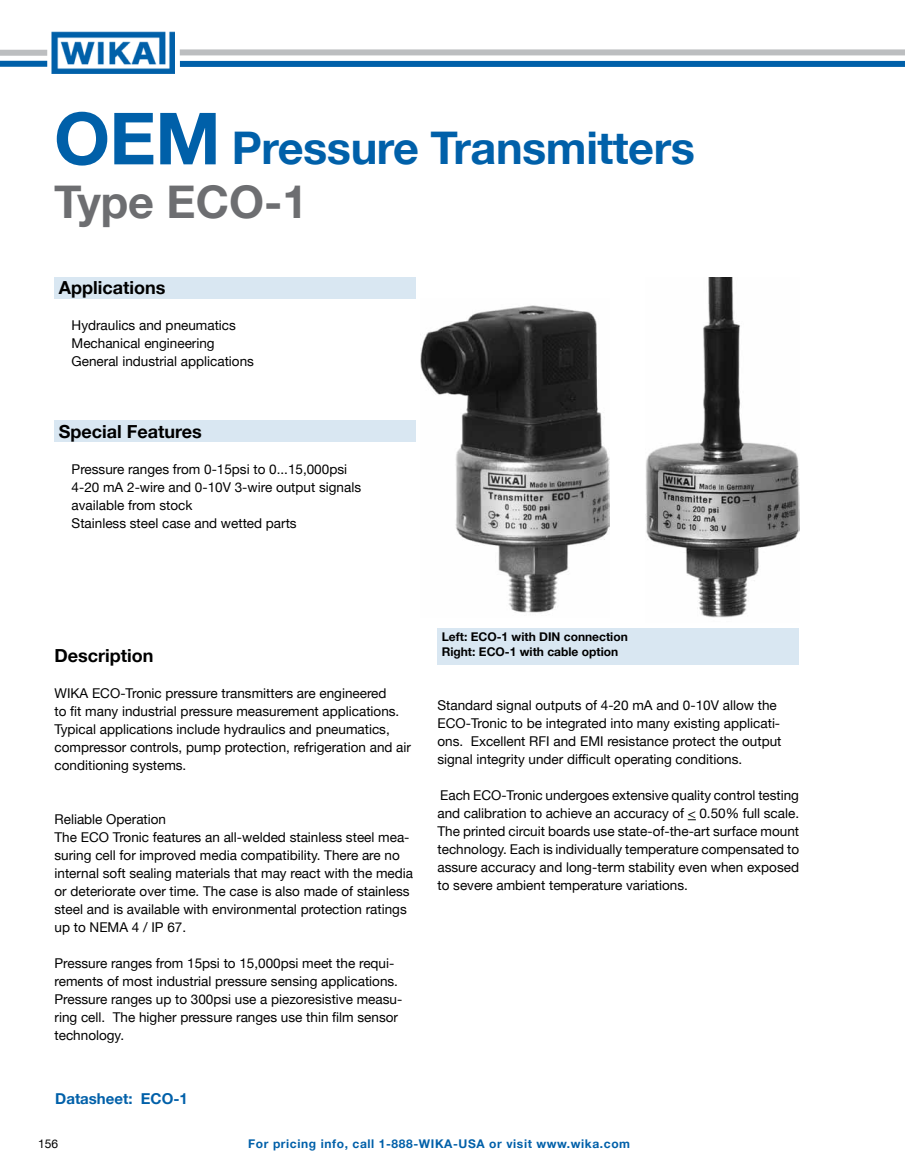
<style>
.page{position:relative;width:905px;height:1175px;background:#fff}
.page>*{position:absolute;margin:0;border:0;box-sizing:border-box;transform-origin:0 0}
.t1{font:700 45px/54px "Helvetica Neue";letter-spacing:-.01em;color:#0060a9}
.t2{font:700 18px "Helvetica Neue";color:#000}
.t3{font:700 15px "Helvetica Neue";color:#0060a9}
.t4{font:13.5px/18px "Helvetica Neue";color:#000}
.t5{font:700 12px/15px "Helvetica Neue";color:#000}
.t6{font:700 12px "Helvetica Neue";letter-spacing:.05em;color:#0060a9}
.t7{font:12px "Helvetica Neue";color:#000}
.s1{font-size:72px}
.s2{color:#6d6e71}
</style>
<div class="page">
<img style="left:52px;top:32px;width:122px;height:42px">
<div style="left:180px;top:49px;width:724px;height:6px;background:#bcbec0"></div>
<div style="left:180px;top:61px;width:724px;height:6px;background:#0060a9"></div>
<div style="left:0;top:50px;width:47px;height:6px;background:#bcbec0"></div>
<div style="left:0;top:61px;width:47px;height:6px;background:#0060a9"></div>
<div style="left:55px;top:420px;width:361px;height:21px;background:#d9e7f2"></div>
<div style="left:437px;top:628px;width:362px;height:36px;background:#d9e7f2"></div>
<div style="left:55px;top:278px;width:361px;height:21px;background:#d9e7f2"></div>
<img style="left:420px;top:305px;width:189px;height:308px">
<img style="left:645px;top:278px;width:154px;height:340px">
<h1 class="t1" style="left:54px;top:120px;width:642px"><span class="s1">OEM</span> Pressure Transmitters<br><span class="s2">Type ECO-1</span></h1>
<h2 class="t2" style="left:59px;top:277px;width:108px">Applications</h2>
<p class="t4" style="left:72px;top:316px;width:184px">Hydraulics and pneumatics<br>Mechanical engineering<br>General industrial applications</p>
<h2 class="t2" style="left:59px;top:421px;width:144px">Special Features</h2>
<p class="t4" style="left:72px;top:460px;width:291px">Pressure ranges from 0-15psi to 0...15,000psi 4-20 mA 2-wire and 0-10V 3-wire output signals available from stock<br>Stainless steel case and wetted parts</p>
<h2 class="t2" style="left:55px;top:644px;width:100px">Description</h2>
<p class="t4" style="left:55px;top:683px;width:358px">WIKA ECO-Tronic pressure transmitters are engineered<br>to fit many industrial pressure measurement applications.<br>Typical applications include hydraulics and pneumatics, compressor controls, pump protection, refrigeration and air conditioning systems.</p>
<p class="t4" style="left:55px;top:809px;width:360px">Reliable Operation<br>The ECO Tronic features an all-welded stainless steel mea&shy;suring cell for improved media compatibility. There are no internal soft sealing materials that may react with the media or deteriorate over time. The case is also made of stainless steel and is available with environmental protection ratings up to NEMA 4 / IP 67.</p>
<p class="t4" style="left:55px;top:953px;width:349px">Pressure ranges from 15psi to 15,000psi meet the requi&shy;rements of most industrial pressure sensing applications.<br>Pressure ranges up to 300psi use a piezoresistive measu&shy;ring cell. The higher pressure ranges use thin film sensor technology.</p>
<p class="t3" style="left:55px;top:1089px;width:134px">Datasheet: ECO-1</p>
<p class="t5" style="left:442px;top:629px;width:187px">Left: ECO-1 with DIN connection<br>Right: ECO-1 with cable option</p>
<p class="t4" style="left:437px;top:696px;width:345px">Standard signal outputs of 4-20 mA and 0-10V allow the ECO-Tronic to be integrated into many existing applicati&shy;ons. Excellent RFI and EMI resistance protect the output signal integrity under difficult operating conditions.</p>
<p class="t4" style="left:437px;top:786px;width:363px;text-align:justify">Each ECO-Tronic undergoes extensive quality control testing and calibration to achieve an accuracy of &lt; 0.50% full scale.<br>The printed circuit boards use state-of-the-art surface mount technology. Each is individually temperature compensated to assure accuracy and long-term stability even when exposed to severe ambient temperature variations.</p>
<p class="t7" style="left:38px;top:1136px;width:22px">156</p>
<p class="t6" style="left:248px;top:1136px;width:383px">For pricing info, call 1-888-WIKA-USA or visit www.wika.com</p>
</div>
